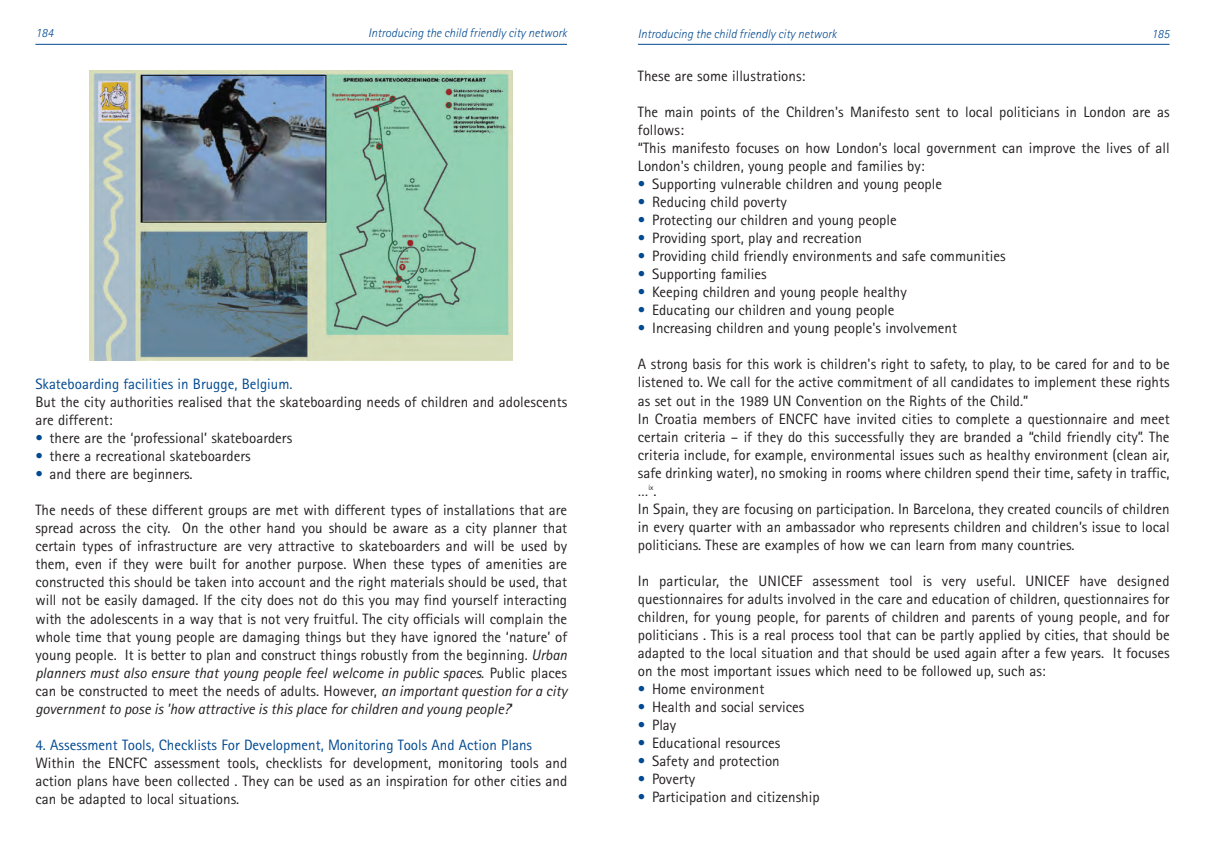
<style>
.page{position:relative;width:1205px;height:851px;background:#fff}
.page>*{position:absolute;margin:0;border:0;box-sizing:border-box;transform-origin:0 0}
.t1{font:15px/18px "Rotis Sans Serif";color:#231f20}
.t2{font:15px "Rotis Sans Serif";color:#014990}
.t3{font:italic 300 12.5px "Rotis Sans Serif";color:#014990}
.s1{color:#014990}
.s2{font-style:italic}
</style>
<div class="page">
<hr style="left:638px;top:44px;width:531px;height:1px;background:#014990">
<hr style="left:35px;top:44px;width:532px;height:1px;background:#014990">
<img style="left:89px;top:71px;width:424px;height:289px">
<p class="t3" style="left:35px;top:29px;width:20px">184</p>
<p class="t3" style="left:368px;top:29px;width:200px">Introducing the child friendly city network</p>
<p class="t3" style="left:638px;top:30px;width:200px">Introducing the child friendly city network</p>
<p class="t3" style="left:1151px;top:30px;width:20px">185</p>
<p class="t2" style="left:35px;top:379px;width:259px">Skateboarding facilities in Brugge, Belgium.</p>
<p class="t1" style="left:35px;top:394px;width:533px">But the city authorities realised that the skateboarding needs of children and adolescents are different:</p>
<p class="t1" style="left:35px;top:430px;width:258px"><span class="s1">•</span> there are the ‘professional’ skateboarders</p>
<p class="t1" style="left:35px;top:448px;width:217px"><span class="s1">•</span> there a recreational skateboarders</p>
<p class="t1" style="left:35px;top:466px;width:159px"><span class="s1">•</span> and there are beginners.</p>
<p class="t1" style="left:35px;top:502px;width:533px;text-align:justify">The needs of these different groups are met with different types of installations that are spread across the city. On the other hand you should be aware as a city planner that certain types of infrastructure are very attractive to skateboarders and will be used by them, even if they were built for another purpose. When these types of amenities are constructed this should be taken into account and the right materials should be used, that will not be easily damaged. If the city does not do this you may find yourself interacting with the adolescents in a way that is not very fruitful. The city officials will complain the whole time that young people are damaging things but they have ignored the ‘nature’ of young people. It is better to plan and construct things robustly from the beginning. <span class="s2">Urban planners must also ensure that young people feel welcome in public spaces</span>. Public places can be constructed to meet the needs of adults. However, <span class="s2">an important question for a city government to pose is 'how attractive is this place for children and young people?</span>'</p>
<p class="t2" style="left:35px;top:739px;width:498px">4. Assessment Tools, Checklists For Development, Monitoring Tools And Action Plans</p>
<p class="t1" style="left:35px;top:754px;width:533px;text-align:justify">Within the ENCFC assessment tools, checklists for development, monitoring tools and action plans have been collected . They can be used as an inspiration for other cities and can be adapted to local situations.</p>
<p class="t1" style="left:638px;top:69px;width:169px">These are some illustrations:</p>
<p class="t1" style="left:638px;top:105px;width:533px">The main points of the Children's Manifesto sent to local politicians in London are as follows:<br>“This manifesto focuses on how London’s local government can improve the lives of all London's children, young people and families by:</p>
<p class="t1" style="left:638px;top:177px;width:306px"><span class="s1">•</span> Supporting vulnerable children and young people</p>
<p class="t1" style="left:638px;top:195px;width:150px"><span class="s1">•</span> Reducing child poverty</p>
<p class="t1" style="left:638px;top:213px;width:260px"><span class="s1">•</span> Protecting our children and young people</p>
<p class="t1" style="left:638px;top:231px;width:225px"><span class="s1">•</span> Providing sport, play and recreation</p>
<p class="t1" style="left:638px;top:249px;width:369px"><span class="s1">•</span> Providing child friendly environments and safe communities</p>
<p class="t1" style="left:638px;top:267px;width:130px"><span class="s1">•</span> Supporting families</p>
<p class="t1" style="left:638px;top:285px;width:270px"><span class="s1">•</span> Keeping children and young people healthy</p>
<p class="t1" style="left:638px;top:303px;width:258px"><span class="s1">•</span> Educating our children and young people</p>
<p class="t1" style="left:638px;top:321px;width:321px"><span class="s1">•</span> Increasing children and young people's involvement</p>
<p class="t1" style="left:638px;top:357px;width:533px">A strong basis for this work is children's right to safety, to play, to be cared for and to be listened to. We call for the active commitment of all candidates to implement these rights as set out in the 1989 UN Convention on the Rights of the Child.”<br>In Croatia members of ENCFC have invited cities to complete a questionnaire and meet certain criteria – if they do this successfully they are branded a “child friendly city”. The criteria include, for example, environmental issues such as healthy environment (clean air, safe drinking water), no smoking in rooms where children spend their time, safety in traffic, …<sup>ix</sup>.<br>In Spain, they are focusing on participation. In Barcelona, they created councils of children in every quarter with an ambassador who represents children and children’s issue to local politicians. These are examples of how we can learn from many countries.</p>
<p class="t1" style="left:638px;top:573px;width:533px;text-align:justify">In particular, the UNICEF assessment tool is very useful. UNICEF have designed questionnaires for adults involved in the care and education of children, questionnaires for children, for young people, for parents of children and parents of young people, and for politicians . This is a real process tool that can be partly applied by cities, that should be adapted to the local situation and that should be used again after a few years. It focuses on the most important issues which need to be followed up, such as:</p>
<p class="t1" style="left:638px;top:681px;width:128px"><span class="s1">•</span> Home environment</p>
<p class="t1" style="left:638px;top:699px;width:168px"><span class="s1">•</span> Health and social services</p>
<p class="t1" style="left:638px;top:717px;width:40px"><span class="s1">•</span> Play</p>
<p class="t1" style="left:638px;top:735px;width:144px"><span class="s1">•</span> Educational resources</p>
<p class="t1" style="left:638px;top:753px;width:143px"><span class="s1">•</span> Safety and protection</p>
<p class="t1" style="left:638px;top:771px;width:59px"><span class="s1">•</span> Poverty</p>
<p class="t1" style="left:638px;top:789px;width:183px"><span class="s1">•</span> Participation and citizenship</p>
</div>
